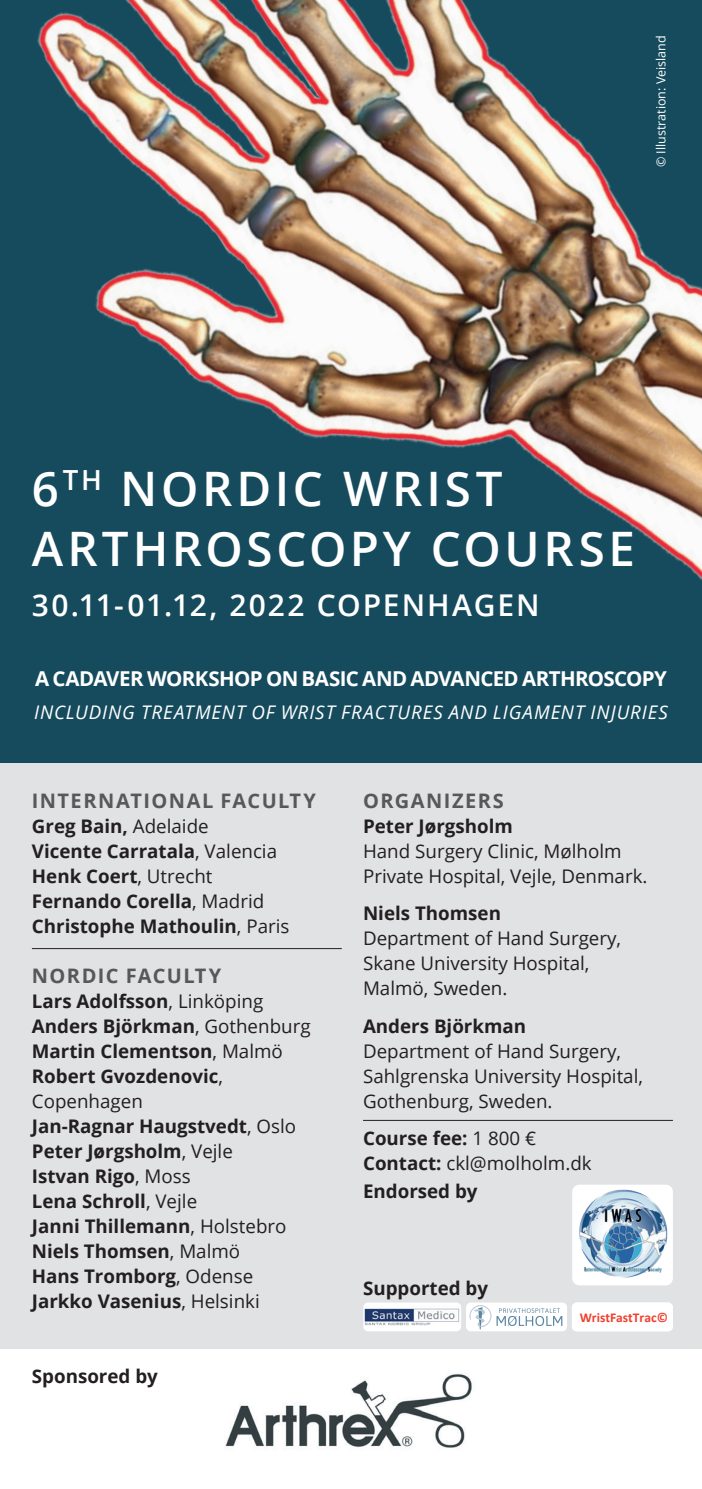
<style>
.page{position:relative;width:702px;height:1489px;background:#fff}
.page>*{position:absolute;margin:0;border:0;box-sizing:border-box;transform-origin:0 0}
.t1{font:600 47.5px/60px "Open Sans";letter-spacing:.075em;color:#fff}
.t2{font:600 30px "Open Sans";letter-spacing:.065em;color:#fff}
.t3{font:700 20.5px "Open Sans";letter-spacing:-.03em;color:#fff}
.t4{font:700 20px "Open Sans";letter-spacing:.07em;color:#57585a}
.t5{font:700 18.75px/25px "Open Sans";color:#231f20}
.t6{font:18.75px/25px "Open Sans";color:#231f20}
.t7{font:italic 18.75px "Open Sans";letter-spacing:.05em;color:#fff}
.t8{font:700 13.5px "Calibri";color:#ef3f2b}
.t9{font:12.5px "Open Sans";color:#fff}
.s1{font-weight:400}
.s2{font-weight:700}
</style>
<div class="page">
<div style="left:0;top:737px;width:702px;height:611px;background:#e1e2e4"></div>
<img style="left:225px;top:1374px;width:247px;height:74px">
<div style="left:0;top:0;width:702px;height:763px;background:#154b5d"></div>
<hr style="left:32px;top:948px;width:310px;height:1px;background:#231f20">
<hr style="left:363px;top:1119px;width:310px;height:1px;background:#231f20">
<img style="left:572px;top:1185px;width:101px;height:99px">
<img style="left:363px;top:1302px;width:98px;height:29px">
<div style="left:466px;top:1302px;width:101px;height:29px;background:#fff;border-radius:5px"></div>
<svg style="left:469px;top:1305px;width:93px;height:24px"></svg>
<div style="left:572px;top:1302px;width:101px;height:29px;background:#fff"></div>
<img style="left:37px;top:0;width:665px;height:580px">
<p class="t9" style="left:652px;top:167px;width:133px;rotate:-90deg">© Illustration: Veisland</p>
<h1 class="t1" style="left:32px;top:458px;width:604px">6<sup>TH</sup> NORDIC WRIST<br>ARTHROSCOPY COURSE</h1>
<h2 class="t2" style="left:32px;top:584px;width:509px">30.11-01.12, 2022 COPENHAGEN</h2>
<p class="t3" style="left:35px;top:664px;width:633px">A CADAVER WORKSHOP ON BASIC AND ADVANCED ARTHROSCOPY</p>
<p class="t7" style="left:34px;top:699px;width:635px">INCLUDING TREATMENT OF WRIST FRACTURES AND LIGAMENT INJURIES</p>
<p class="t4" style="left:32px;top:786px;width:285px">INTERNATIONAL FACULTY</p>
<p class="t5" style="left:32px;top:812px;width:259px">Greg Bain, <span class="s1">Adelaide<br></span>Vicente Carratala<span class="s1">, Valencia<br></span>Henk Coert<span class="s1">, Utrecht<br></span>Fernando Corella<span class="s1">, Madrid<br></span>Christophe Mathoulin<span class="s1">, Paris</span></p>
<p class="t4" style="left:32px;top:961px;width:191px">NORDIC FACULTY</p>
<p class="t5" style="left:32px;top:987px;width:280px">Lars Adolfsson<span class="s1">, Linköping<br></span>Anders Björkman<span class="s1">, Gothenburg<br></span>Martin Clementson<span class="s1">, Malmö<br></span>Robert Gvozdenovic<span class="s1">,<br>Copenhagen<br></span>Jan-Ragnar Haugstvedt<span class="s1">, Oslo<br></span>Peter Jørgsholm<span class="s1">, Vejle<br></span>Istvan Rigo<span class="s1">, Moss<br></span>Lena Schroll<span class="s1">, Vejle<br></span>Janni Thillemann<span class="s1">, Holstebro<br></span>Niels Thomsen<span class="s1">, Malmö<br></span>Hans Tromborg<span class="s1">, Odense<br></span>Jarkko Vasenius<span class="s1">, Helsinki</span></p>
<p class="t5" style="left:32px;top:1362px;width:127px">Sponsored by</p>
<p class="t4" style="left:363px;top:786px;width:142px">ORGANIZERS</p>
<p class="t5" style="left:363px;top:812px;width:151px">Peter Jørgsholm</p>
<p class="t6" style="left:363px;top:837px;width:286px">Hand Surgery Clinic, Mølholm<br>Private Hospital, Vejle, Denmark.</p>
<p class="t5" style="left:363px;top:900px;width:139px">Niels Thomsen</p>
<p class="t6" style="left:363px;top:925px;width:259px">Department of Hand Surgery,<br>Skane University Hospital,<br>Malmö, Sweden.</p>
<p class="t5" style="left:363px;top:1012px;width:165px">Anders Björkman</p>
<p class="t6" style="left:363px;top:1037px;width:281px">Department of Hand Surgery,<br>Sahlgrenska University Hospital,<br>Gothenburg, Sweden.</p>
<p class="t6" style="left:363px;top:1125px;width:230px"><span class="s2">Course fee:</span> 1 800 €<br><span class="s2">Contact:</span> ckl@molholm.dk</p>
<p class="t5" style="left:363px;top:1177px;width:116px">Endorsed by</p>
<p class="t5" style="left:363px;top:1275px;width:127px">Supported by</p>
<p class="t8" style="left:579px;top:1307px;width:90px">WristFastTrac©</p>
</div>
